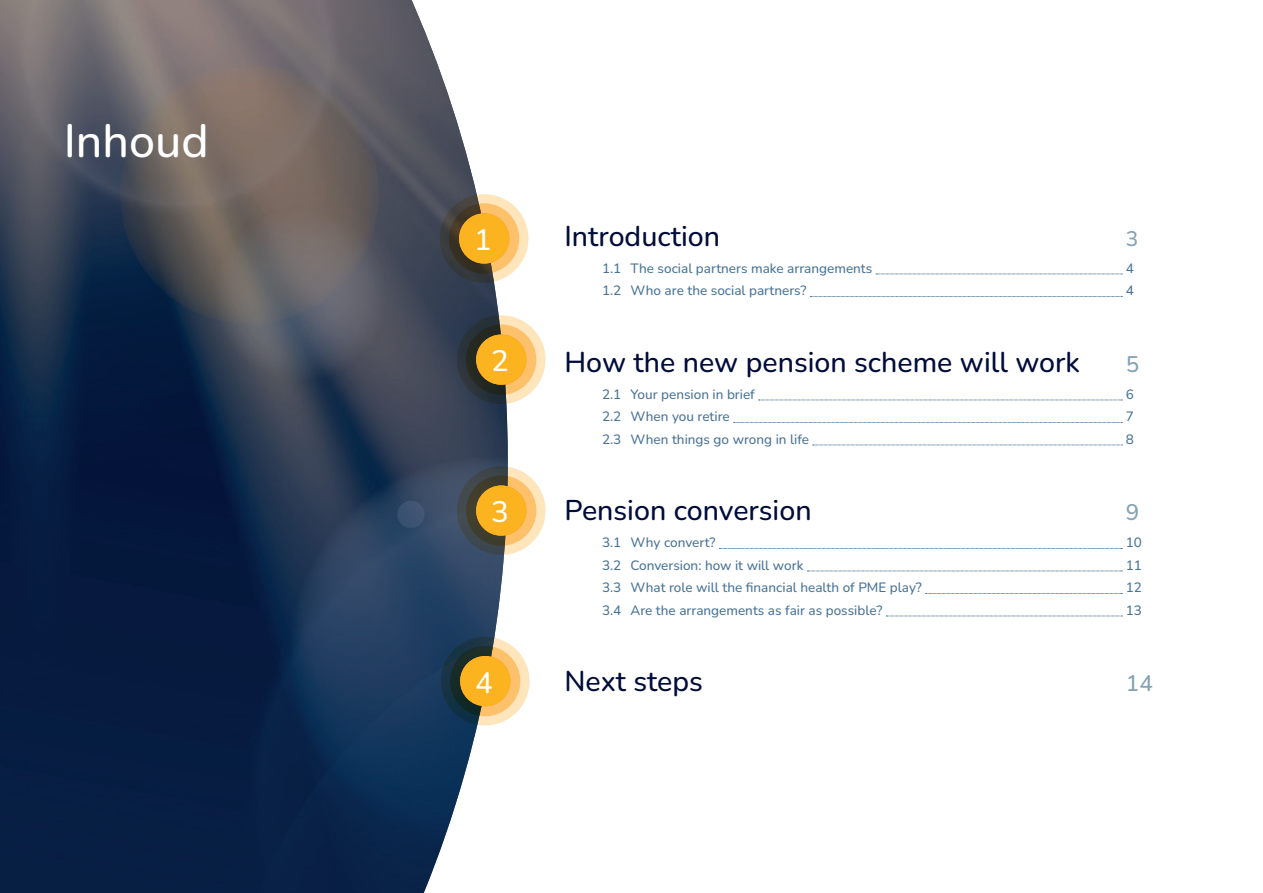
<style>
.page{position:relative;width:1263px;height:893px;background:#fff}
.page>*{position:absolute;margin:0;border:0;box-sizing:border-box;transform-origin:0 0}
.t1{font:500 46.5px "Nunito";color:#fff}
.t2{font:500 29.55px "Nunito";color:#fff}
.t3{font:500 28.5px "Nunito";color:#000c3a}
.t4{font:500 22.5px "Nunito";color:#83a2b4}
.t5{font:500 21px "Nunito";color:#83a2b4}
.t6{font:500 13.5px "Nunito";color:#4a7497}
</style>
<div class="page">
<img style="left:0;top:0;width:508px;height:893px">
<svg style="left:440px;top:194px;width:88px;height:89px;background:#8d8372"></svg>
<svg style="left:449px;top:203px;width:70px;height:71px;background:#866a40"></svg>
<div style="left:459px;top:213px;width:50px;height:51px;background:#fbb320;border-radius:50%"></div>
<svg style="left:457px;top:315px;width:88px;height:89px;background:#868173"></svg>
<svg style="left:466px;top:324px;width:70px;height:71px"></svg>
<div style="left:476px;top:335px;width:50px;height:50px;background:#fbb320;border-radius:50%"></div>
<svg style="left:457px;top:466px;width:88px;height:89px;background:#8c877a"></svg>
<svg style="left:466px;top:475px;width:70px;height:71px"></svg>
<div style="left:476px;top:485px;width:50px;height:51px;background:#fbb320;border-radius:50%"></div>
<svg style="left:441px;top:637px;width:88px;height:88px;background:#787d75"></svg>
<svg style="left:450px;top:646px;width:70px;height:70px;background:#716541"></svg>
<div style="left:460px;top:656px;width:50px;height:50px;background:#fbb320;border-radius:50%"></div>
<svg style="left:463px;top:349px;width:83px;height:30px"></svg>
<svg style="left:463px;top:498px;width:83px;height:30px"></svg>
<svg style="left:463px;top:670px;width:67px;height:29px"></svg>
<svg style="left:463px;top:224px;width:66px;height:29px"></svg>
<svg style="left:875px;top:273px;width:248px;height:2px"></svg>
<svg style="left:758px;top:399px;width:365px;height:2px"></svg>
<svg style="left:719px;top:548px;width:404px;height:1px"></svg>
<svg style="left:733px;top:422px;width:390px;height:1px"></svg>
<svg style="left:807px;top:570px;width:316px;height:2px"></svg>
<svg style="left:886px;top:615px;width:237px;height:2px"></svg>
<h1 class="t1" style="left:64px;top:108px;width:146px">Inhoud</h1>
<h2 class="t2" style="left:474px;top:217px;width:19px">11</h2>
<h3 class="t3" style="left:564px;top:216px;width:157px">Introduction</h3>
<h3 class="t5" style="left:1126px;top:224px;width:14px">3</h3>
<p class="t6" style="left:602px;top:259px;width:272px">1.1 The social partners make arrangements</p>
<p class="t6" style="left:1126px;top:259px;width:10px">4</p>
<p class="t6" style="left:602px;top:281px;width:206px">1.2 Who are the social partners?</p>
<p class="t6" style="left:1126px;top:281px;width:10px">4</p>
<h2 class="t2" style="left:491px;top:339px;width:19px">12</h2>
<h3 class="t3" style="left:564px;top:342px;width:517px">How the new pension scheme will work</h3>
<h3 class="t4" style="left:1126px;top:348px;width:15px">5</h3>
<p class="t6" style="left:602px;top:385px;width:154px">2.1 Your pension in brief</p>
<p class="t6" style="left:1126px;top:385px;width:10px">6</p>
<p class="t6" style="left:602px;top:407px;width:129px">2.2 When you retire</p>
<p class="t6" style="left:1126px;top:407px;width:10px">7</p>
<p class="t6" style="left:602px;top:430px;width:208px">2.3 When things go wrong in life</p>
<p class="t6" style="left:1126px;top:430px;width:10px">8</p>
<h2 class="t2" style="left:491px;top:490px;width:19px">13</h2>
<h3 class="t3" style="left:564px;top:491px;width:249px">Pension conversion</h3>
<h3 class="t4" style="left:1126px;top:497px;width:15px">9</h3>
<p class="t6" style="left:602px;top:533px;width:115px">3.1 Why convert?</p>
<p class="t6" style="left:1126px;top:533px;width:18px">10</p>
<p class="t6" style="left:602px;top:556px;width:203px">3.2 Conversion: how it will work</p>
<p class="t6" style="left:1126px;top:556px;width:18px">11</p>
<p class="t6" style="left:602px;top:578px;width:321px">3.3 What role will the financial health of PME play?</p>
<p class="t6" style="left:1126px;top:578px;width:18px">12</p>
<p class="t6" style="left:602px;top:601px;width:282px">3.4 Are the arrangements as fair as possible?</p>
<p class="t6" style="left:1126px;top:601px;width:18px">13</p>
<h2 class="t2" style="left:475px;top:660px;width:19px">14</h2>
<h3 class="t3" style="left:564px;top:662px;width:140px">Next steps</h3>
<h3 class="t4" style="left:1126px;top:668px;width:28px">14</h3>
</div>
